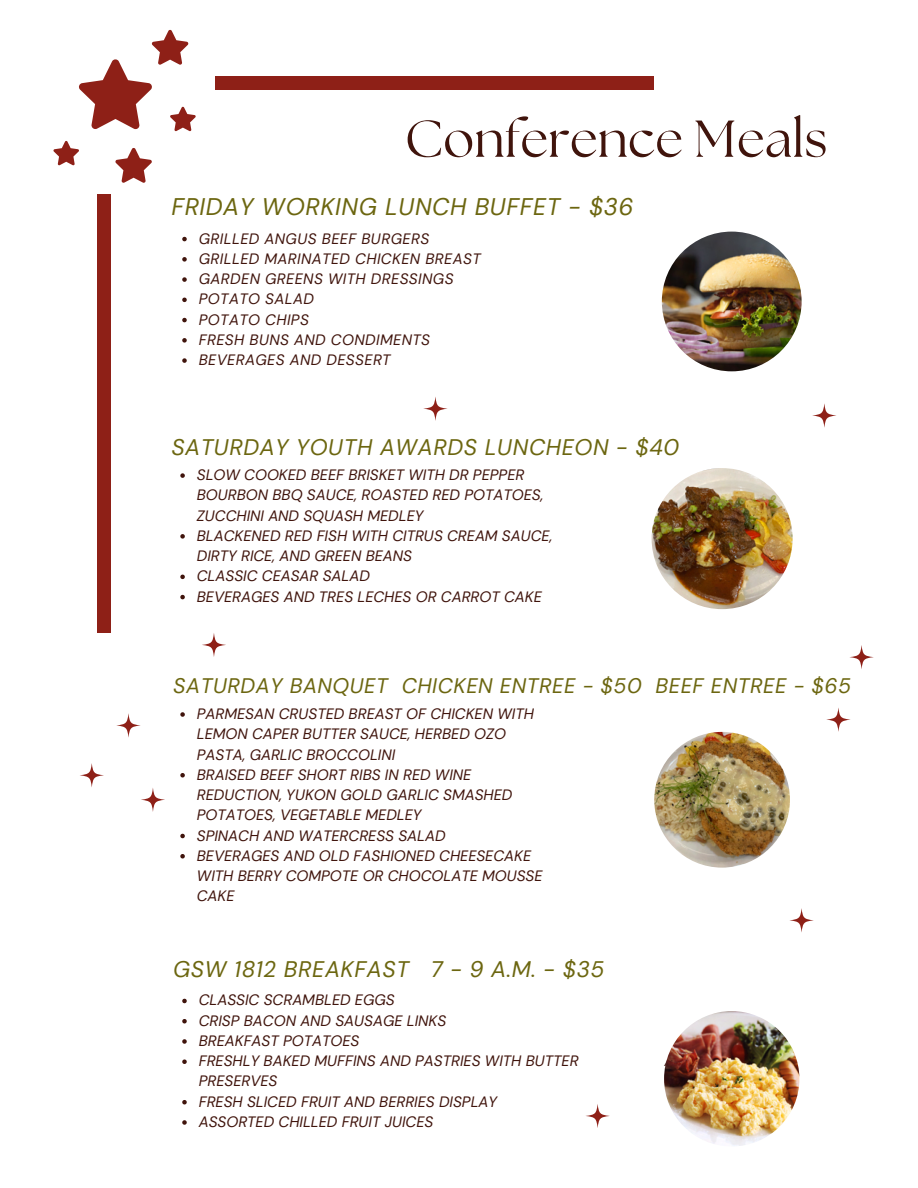
<style>
.page{position:relative;width:918px;height:1188px;background:#fff}
.page>*{position:absolute;margin:0;border:0;box-sizing:border-box;transform-origin:0 0}
.t1{font:51.75px "The Seasons";color:#40140c}
.t2{font:italic 24px "DM Sans";letter-spacing:.025em;color:#6c6610}
.t3{font:italic 22.5px "DM Sans";letter-spacing:.025em;color:#6c6610}
.t4{font:italic 21px "DM Sans";letter-spacing:.025em;color:#6c6610}
.t5{font:italic 15px/20.2px "DM Sans";color:#40140c}
.t6{font:italic 15px "DM Sans";letter-spacing:.025em;color:#40140c}
</style>
<div class="page">
<img style="left:652px;top:468px;width:141px;height:141px;border-radius:50%">
<img style="left:654px;top:732px;width:136px;height:136px;border-radius:50%">
<svg style="left:586px;top:1104px;width:24px;height:24px"></svg>
<svg style="left:423px;top:397px;width:25px;height:24px"></svg>
<svg style="left:202px;top:633px;width:24px;height:24px"></svg>
<svg style="left:812px;top:403px;width:24px;height:25px"></svg>
<svg style="left:789px;top:908px;width:25px;height:24px"></svg>
<svg style="left:826px;top:708px;width:25px;height:24px"></svg>
<img style="left:662px;top:232px;width:140px;height:139px;border-radius:50%">
<svg style="left:182px;top:999px;width:5px;height:4px"></svg>
<svg style="left:182px;top:1019px;width:5px;height:4px"></svg>
<svg style="left:182px;top:1039px;width:5px;height:5px"></svg>
<svg style="left:182px;top:1059px;width:5px;height:5px"></svg>
<svg style="left:182px;top:1100px;width:5px;height:4px"></svg>
<svg style="left:182px;top:1120px;width:5px;height:5px"></svg>
<img style="left:664px;top:1011px;width:135px;height:135px;border-radius:50%">
<svg style="left:53px;top:30px;width:143px;height:153px"></svg>
<div style="left:97px;top:194px;width:14px;height:439px;background:#8e2017"></div>
<div style="left:215px;top:76px;width:439px;height:14px;background:#8e2017"></div>
<svg style="left:116px;top:713px;width:25px;height:25px"></svg>
<svg style="left:80px;top:763px;width:24px;height:24px"></svg>
<svg style="left:141px;top:788px;width:24px;height:24px"></svg>
<svg style="left:180px;top:473px;width:5px;height:5px"></svg>
<svg style="left:180px;top:534px;width:5px;height:5px"></svg>
<svg style="left:180px;top:575px;width:5px;height:4px"></svg>
<svg style="left:180px;top:595px;width:5px;height:4px"></svg>
<svg style="left:180px;top:712px;width:5px;height:5px"></svg>
<svg style="left:180px;top:773px;width:5px;height:5px"></svg>
<svg style="left:180px;top:834px;width:5px;height:4px"></svg>
<svg style="left:180px;top:854px;width:5px;height:5px"></svg>
<svg style="left:182px;top:237px;width:5px;height:4px"></svg>
<svg style="left:182px;top:257px;width:5px;height:5px"></svg>
<svg style="left:182px;top:277px;width:5px;height:5px"></svg>
<svg style="left:182px;top:298px;width:5px;height:4px"></svg>
<svg style="left:182px;top:318px;width:5px;height:4px"></svg>
<svg style="left:182px;top:338px;width:5px;height:5px"></svg>
<svg style="left:182px;top:358px;width:5px;height:5px"></svg>
<svg style="left:849px;top:645px;width:25px;height:24px"></svg>
<p class="t1" style="left:405px;top:115px;width:424px">Conference Meals</p>
<p class="t2" style="left:171px;top:192px;width:464px">FRIDAY WORKING LUNCH BUFFET - $36</p>
<h3 class="t6" style="left:199px;top:229px;width:232px">GRILLED ANGUS BEEF BURGERS</h3>
<p class="t6" style="left:199px;top:249px;width:284px">GRILLED MARINATED CHICKEN BREAST</p>
<p class="t6" style="left:199px;top:269px;width:256px">GARDEN GREENS WITH DRESSINGS</p>
<p class="t6" style="left:199px;top:289px;width:117px">POTATO SALAD</p>
<p class="t6" style="left:199px;top:310px;width:112px">POTATO CHIPS</p>
<p class="t6" style="left:199px;top:330px;width:233px">FRESH BUNS AND CONDIMENTS</p>
<p class="t6" style="left:199px;top:350px;width:193px">BEVERAGES AND DESSERT</p>
<h2 class="t3" style="left:171px;top:432px;width:509px">SATURDAY YOUTH AWARDS LUNCHEON - $40</h2>
<p class="t5" style="left:197px;top:465px;width:348px">SLOW COOKED BEEF BRISKET WITH DR PEPPER<br>BOURBON BBQ SAUCE, ROASTED RED POTATOES,<br>ZUCCHINI AND SQUASH MEDLEY</p>
<p class="t5" style="left:197px;top:526px;width:357px">BLACKENED RED FISH WITH CITRUS CREAM SAUCE,<br>DIRTY RICE, AND GREEN BEANS</p>
<p class="t5" style="left:197px;top:566px;width:175px">CLASSIC CEASAR SALAD</p>
<h1 class="t5" style="left:197px;top:586px;width:347px">BEVERAGES AND TRES LECHES OR CARROT CAKE</h1>
<p class="t4" style="left:173px;top:673px;width:679px">SATURDAY BANQUET CHICKEN ENTREE - $50 BEEF ENTREE - $65</p>
<p class="t5" style="left:197px;top:704px;width:339px">PARMESAN CRUSTED BREAST OF CHICKEN WITH<br>LEMON CAPER BUTTER SAUCE, HERBED OZO<br>PASTA, GARLIC BROCCOLINI</p>
<h2 class="t5" style="left:197px;top:765px;width:317px">BRAISED BEEF SHORT RIBS IN RED WINE<br>REDUCTION, YUKON GOLD GARLIC SMASHED<br>POTATOES, VEGETABLE MEDLEY</h2>
<p class="t5" style="left:197px;top:825px;width:250px">SPINACH AND WATERCRESS SALAD</p>
<p class="t5" style="left:197px;top:846px;width:347px">BEVERAGES AND OLD FASHIONED CHEESECAKE<br>WITH BERRY COMPOTE OR CHOCOLATE MOUSSE<br>CAKE</p>
<p class="t3" style="left:173px;top:954px;width:433px">GSW 1812 BREAKFAST 7 - 9 A.M. - $35</p>
<p class="t5" style="left:199px;top:990px;width:198px">CLASSIC SCRAMBLED EGGS</p>
<p class="t5" style="left:199px;top:1010px;width:249px">CRISP BACON AND SAUSAGE LINKS</p>
<p class="t5" style="left:199px;top:1031px;width:162px">BREAKFAST POTATOES</p>
<p class="t5" style="left:199px;top:1051px;width:381px">FRESHLY BAKED MUFFINS AND PASTRIES WITH BUTTER<br>PRESERVES</p>
<p class="t5" style="left:199px;top:1091px;width:300px">FRESH SLICED FRUIT AND BERRIES DISPLAY</p>
<p class="t5" style="left:199px;top:1112px;width:236px">ASSORTED CHILLED FRUIT JUICES</p>
</div>
